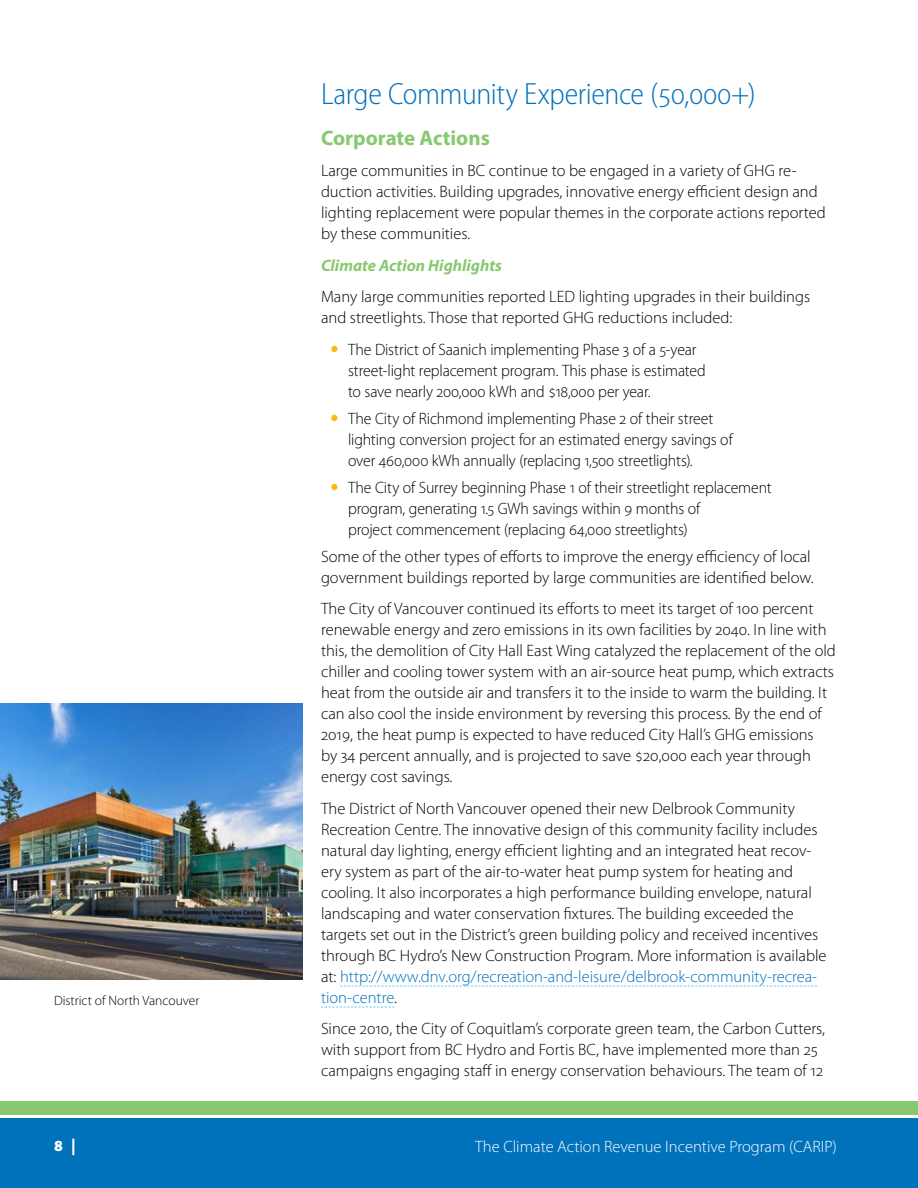
<style>
.page{position:relative;width:918px;height:1188px;background:#fff}
.page>*{position:absolute;margin:0;border:0;box-sizing:border-box;transform-origin:0 0}
.t1{font:300 semi-condensed 30.75px "Myriad Pro";letter-spacing:-.015em;color:#0072bc}
.t2{font:700 21px "Myriad Pro";color:#88c86f}
.t3{font:300 16.5px/21px "Myriad Pro";color:#000}
.t4{font:300 16.5px/21px "Myriad Pro";color:#000;scale:.96 1}
.t5{font:300 16.5px "Myriad Pro";color:#fff}
.t6{font:italic 700 16.5px "Myriad Pro";color:#88c86f}
.t7{font:900 semi-condensed 16.5px "Myriad Pro";color:#fff}
.footnote{font:300 13.5px "Myriad Pro";color:#000}
.s1{color:#0072bc}
</style>
<div class="page">
<div style="left:0;top:1118px;width:918px;height:70px;background:#0072bc"></div>
<div style="left:0;top:1102px;width:918px;height:13px;background:#88c86f"></div>
<svg style="left:340px;top:986px;width:477px;height:1px"></svg>
<svg style="left:321px;top:1007px;width:73px;height:1px"></svg>
<img style="left:0;top:703px;width:303px;height:277px">
<p class="footnote" style="left:54px;top:993px;width:147px">District of North Vancouver</p>
<h1 class="t1" style="left:321px;top:77px;width:436px">Large Community Experience (50,000+)</h1>
<h2 class="t2" style="left:321px;top:124px;width:170px">Corporate Actions</h2>
<p class="t3" style="left:321px;top:160px;width:506px">Large communities in BC continue to be engaged in a variety of GHG re&shy;duction activities. Building upgrades, innovative energy efficient design and lighting replacement were popular themes in the corporate actions reported by these communities.</p>
<h3 class="t6" style="left:321px;top:254px;width:183px">Climate Action Highlights</h3>
<p class="t3" style="left:321px;top:286px;width:491px">Many large communities reported LED lighting upgrades in their buildings and streetlights. Those that reported GHG reductions included:</p>
<p class="t4" style="left:348px;top:339px;width:374px">The District of Saanich implementing Phase 3 of a 5-year street-light replacement program. This phase is estimated to save nearly 200,000 kWh and $18,000 per year.</p>
<p class="t4" style="left:348px;top:408px;width:402px">The City of Richmond implementing Phase 2 of their street lighting conversion project for an estimated energy savings of over 460,000 kWh annually (replacing 1,500 streetlights).</p>
<p class="t4" style="left:348px;top:477px;width:443px">The City of Surrey beginning Phase 1 of their streetlight replacement program, generating 1.5 GWh savings within 9 months of<br>project commencement (replacing 64,000 streetlights)</p>
<p class="t3" style="left:321px;top:546px;width:494px">Some of the other types of efforts to improve the energy efficiency of local government buildings reported by large communities are identified below.</p>
<p class="t3" style="left:321px;top:598px;width:516px">The City of Vancouver continued its efforts to meet its target of 100 percent renewable energy and zero emissions in its own facilities by 2040. In line with this, the demolition of City Hall East Wing catalyzed the replacement of the old chiller and cooling tower system with an air-source heat pump, which extracts heat from the outside air and transfers it to the inside to warm the building. It can also cool the inside environment by reversing this process. By the end of 2019, the heat pump is expected to have reduced City Hall’s GHG emissions<br>by 34 percent annually, and is projected to save $20,000 each year through energy cost savings.</p>
<p class="t3" style="left:321px;top:798px;width:507px">The District of North Vancouver opened their new Delbrook Community Recreation Centre. The innovative design of this community facility includes natural day lighting, energy efficient lighting and an integrated heat recov&shy;ery system as part of the air-to-water heat pump system for heating and cooling. It also incorporates a high performance building envelope, natural landscaping and water conservation fixtures. The building exceeded the targets set out in the District’s green building policy and received incentives through BC Hydro’s New Construction Program. More information is available at: <span class="s1">http://www.dnv.org/recreation-and-leisure/delbrook-community-recrea&shy;tion-centre</span>.</p>
<p class="t3" style="left:321px;top:1018px;width:506px">Since 2010, the City of Coquitlam’s corporate green team, the Carbon Cutters, with support from BC Hydro and Fortis BC, have implemented more than 25 campaigns engaging staff in energy conservation behaviours. The team of 12</p>
<p class="t7" style="left:54px;top:1136px;width:23px">8 |</p>
<p class="t5" style="left:475px;top:1138px;width:363px">The Climate Action Revenue Incentive Program (CARIP)</p>
</div>
